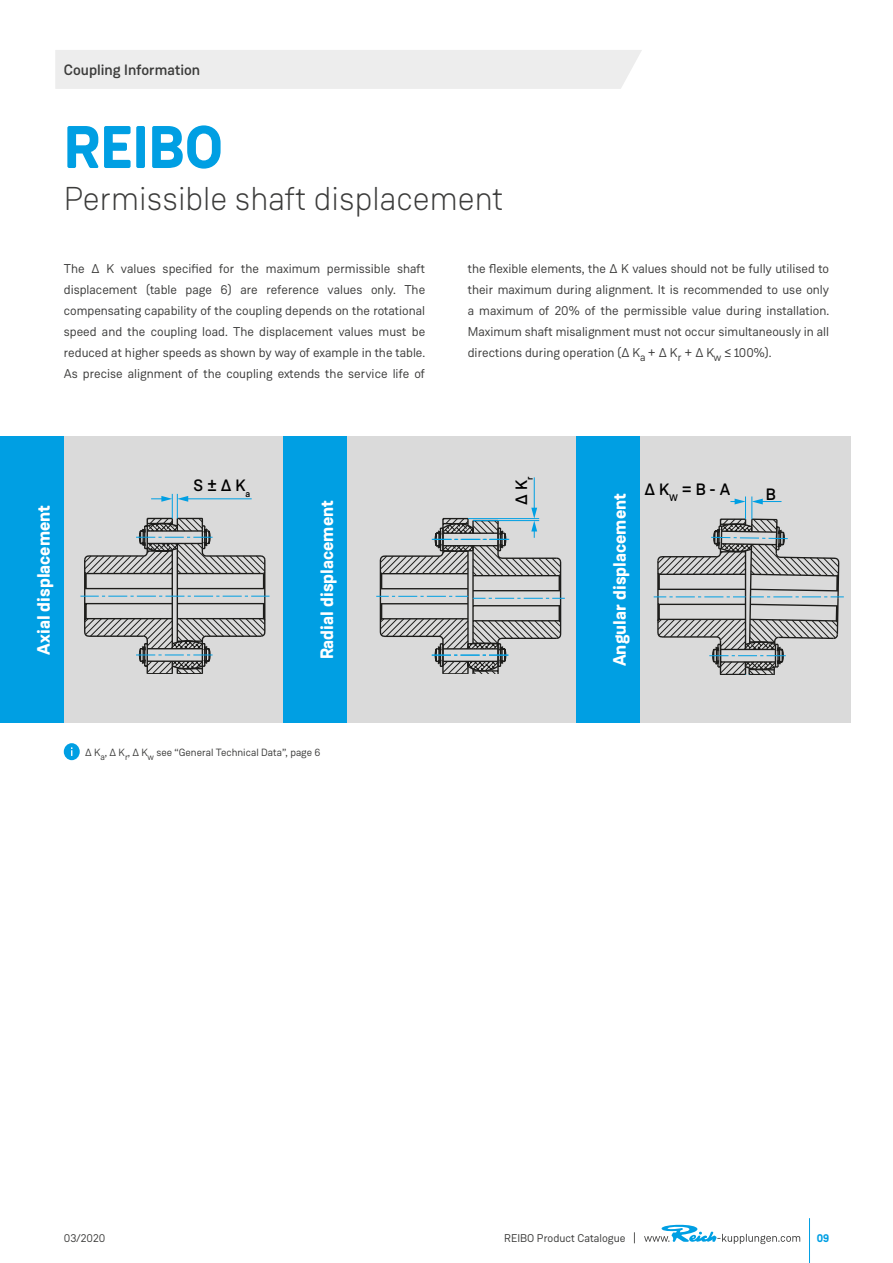
<style>
.page{position:relative;width:893px;height:1263px;background:#fff}
.page>*{position:absolute;margin:0;border:0;box-sizing:border-box;transform-origin:0 0}
.t1{font:700 60px "Weissenhof Grotesk";color:#009fe3}
.t2{font:300 33px "Weissenhof Grotesk";color:#3c3c3b}
.t3{font:700 18px "Weissenhof Grotesk";color:#fff}
.t4{font:500 16.5px "Weissenhof Grotesk";color:#000}
.t5{font:500 15px "Weissenhof Grotesk";color:#3c3c3b}
.t6{font:12.75px/21px "Weissenhof Grotesk";color:#3c3c3b;text-align:justify}
.t7{font:11.25px "Weissenhof Grotesk";color:#3c3c3b}
.t8{font:700 11.25px "Weissenhof Grotesk";color:#009fe3}
.t9{font:10.5px "Weissenhof Grotesk";color:#3c3c3b}
</style>
<div class="page">
<hr style="left:809px;top:1218px;width:1px;height:45px;background:#009fe3">
<svg style="left:644px;top:1224px;width:156px;height:20px"></svg>
<svg style="left:64px;top:743px;width:16px;height:17px"></svg>
<div style="left:0;top:436px;width:850px;height:287px;background:#dadada"></div>
<div style="left:0;top:436px;width:64px;height:287px;background:#009fe3"></div>
<div style="left:283px;top:436px;width:64px;height:287px;background:#009fe3"></div>
<div style="left:576px;top:436px;width:64px;height:287px;background:#009fe3"></div>
<svg style="left:80px;top:494px;width:189px;height:180px"></svg>
<hr style="left:872px;top:560px;width:1px;height:36px;background:#1d1d1b">
<hr style="left:534px;top:477px;width:1px;height:33px;background:#009fe3">
<svg style="left:376px;top:508px;width:189px;height:166px"></svg>
<svg style="left:654px;top:496px;width:190px;height:179px"></svg>
<div style="left:55px;top:50px;width:587px;height:39px;background:#ededed"></div>
<p class="t5" style="left:64px;top:61px;width:138px">Coupling Information</p>
<h1 class="t1" style="left:64px;top:109px;width:161px">REIBO</h1>
<h2 class="t2" style="left:64px;top:179px;width:441px">Permissible shaft displacement</h2>
<p class="t6" style="left:64px;top:258px;width:363px">The ∆ K values specified for the maximum permissible shaft displacement (table page 6) are reference values only. The compensating capability of the coupling depends on the rotational speed and the coupling load. The displacement values must be reduced at higher speeds as shown by way of example in the table.<br>As precise alignment of the coupling extends the service life of</p>
<p class="t6" style="left:468px;top:258px;width:363px">the flexible elements, the ∆ K values should not be fully utilised to their maximum during alignment. It is recommended to use only a maximum of 20% of the permissible value during installation.<br>Maximum shaft misalignment must not occur simultaneously in all directions during operation (∆ K<sub>a</sub> + ∆ K<sub>r</sub> + ∆ K<sub>w</sub> ≤ 100%).</p>
<p class="t4" style="left:193px;top:475px;width:58px">S ± ∆ K<sub>a</sub></p>
<p class="t4" style="left:511px;top:505px;width:30px;rotate:-90deg">∆ K<sub>r</sub></p>
<p class="t4" style="left:644px;top:479px;width:87px">∆ K<sub>W</sub> = B - A</p>
<p class="t4" style="left:766px;top:484px;width:12px">B</p>
<h3 class="t3" style="left:32px;top:655px;width:152px;rotate:-90deg">Axial displacement</h3>
<h3 class="t3" style="left:315px;top:659px;width:161px;rotate:-90deg">Radial displacement</h3>
<h3 class="t3" style="left:608px;top:666px;width:175px;rotate:-90deg">Angular displacement</h3>
<p class="t9" style="left:85px;top:746px;width:237px">Δ K<sub>a</sub>, Δ K<sub>r</sub>, Δ K<sub>w</sub> see “General Technical Data”, page 6</p>
<p class="t7" style="left:64px;top:1231px;width:43px">03/2020</p>
<p class="t7" style="left:504px;top:1231px;width:123px">REIBO Product Catalogue</p>
<p class="t8" style="left:817px;top:1231px;width:14px">09</p>
</div>
